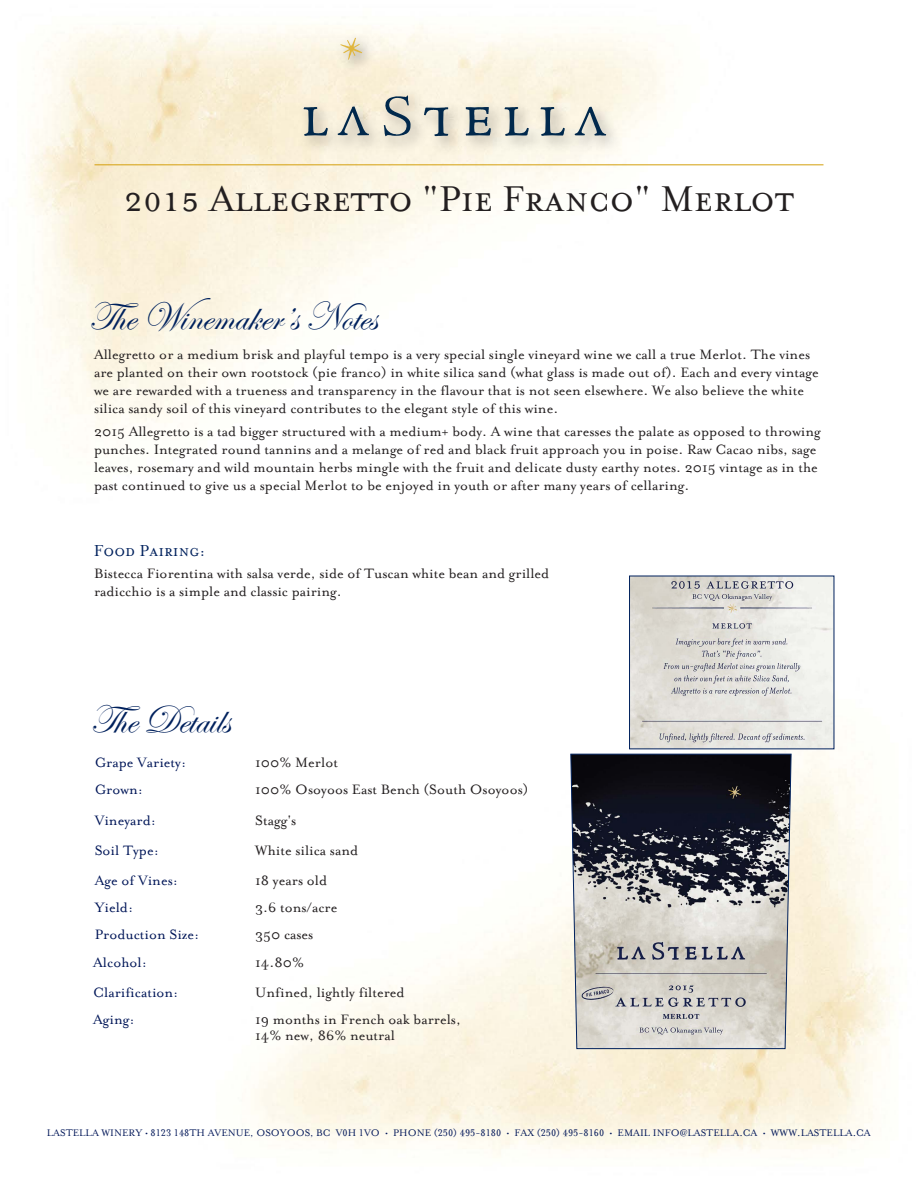
<style>
.page{position:relative;width:918px;height:1188px;background:#fff}
.page>*{position:absolute;margin:0;border:0;box-sizing:border-box;transform-origin:0 0}
.t1{font:40.5px "Mrs Eaves Small Caps";color:#231f20}
.t2{font:40.5px "Edwardian Script ITC";color:#00215d}
.t3{font:18px "Mrs Eaves Small Caps";color:#00215d}
.t4{font:15.75px/18px "Mrs Eaves Roman";color:#231f20}
.t5{font:15.75px/30px "Mrs Eaves Roman";color:#011658}
.t6{font:11.1px "Mrs Eaves Petite Caps";color:#011658}
.s1{font-family:"Mrs Eaves Roman"}
</style>
<div class="page">
<hr style="left:94px;top:164px;width:730px;height:1px;background:#d49f0c">
<svg style="left:505px;top:107px;width:24px;height:29px"></svg>
<svg style="left:466px;top:107px;width:25px;height:29px"></svg>
<svg style="left:575px;top:107px;width:31px;height:29px"></svg>
<svg style="left:541px;top:107px;width:24px;height:29px"></svg>
<svg style="left:304px;top:107px;width:24px;height:29px"></svg>
<svg style="left:338px;top:106px;width:31px;height:29px"></svg>
<svg style="left:424px;top:107px;width:24px;height:29px"></svg>
<svg style="left:384px;top:95px;width:27px;height:41px"></svg>
<svg style="left:340px;top:38px;width:22px;height:22px"></svg>
<img style="left:631px;top:578px;width:201px;height:169px">
<svg style="left:570px;top:753px;width:222px;height:296px;background:#858486"></svg>
<h1 class="t1" style="left:124px;top:178px;width:671px">2015 Allegretto "Pie Franco" Merlot</h1>
<h1 class="t2" style="left:89px;top:295px;width:290px">The Winemaker’s Notes</h1>
<p class="t4" style="left:94px;top:346px;width:726px">Allegretto or a medium brisk and playful tempo is a very special single vineyard wine we call a true Merlot. The vines are planted on their own rootstock (pie franco) in white silica sand (what glass is made out of). Each and every vintage we are rewarded with a trueness and transparency in the flavour that is not seen elsewhere. We also believe the white silica sandy soil of this vineyard contributes to the elegant style of this wine.</p>
<p class="t4" style="left:94px;top:422px;width:728px">2015 Allegretto is a tad bigger structured with a medium+ body. A wine that caresses the palate as opposed to throwing punches. Integrated round tannins and a melange of red and black fruit approach you in poise. Raw Cacao nibs, sage leaves, rosemary and wild mountain herbs mingle with the fruit and delicate dusty earthy notes. 2015 vintage as in the past continued to give us a special Merlot to be enjoyed in youth or after many years of cellaring.</p>
<p class="t3" style="left:94px;top:541px;width:113px">Food Pairing:</p>
<p class="t4" style="left:94px;top:565px;width:457px">Bistecca Fiorentina with salsa verde, side of Tuscan white bean and grilled radicchio is a simple and classic pairing.</p>
<h1 class="t2" style="left:90px;top:697px;width:141px">The Details</h1>
<p class="t5" style="left:95px;top:749px;width:93px;line-height:26.8px">Grape Variety:<br>Grown:</p>
<p class="t5" style="left:95px;top:805px;width:85px">Vineyard:<br>Soil Type:<br>Age of Vines:</p>
<p class="t5" style="left:93px;top:894px;width:108px;line-height:27.2px">Yield:<br>Production Size:<br>Alcohol:</p>
<p class="t4" style="left:255px;top:749px;width:275px;line-height:26.8px">100% Merlot<br>100% Osoyoos East Bench (South Osoyoos)</p>
<p class="t4" style="left:255px;top:805px;width:104px;line-height:30px">Stagg's<br>White silica sand<br>18 years old</p>
<p class="t4" style="left:255px;top:894px;width:84px;line-height:27.2px">3.6 tons/acre<br>350 cases<br>14.80%</p>
<p class="t5" style="left:93px;top:977px;width:87px">Clarification:</p>
<p class="t4" style="left:255px;top:983px;width:151px">Unfined, lightly filtered</p>
<p class="t5" style="left:93px;top:1004px;width:43px">Aging:</p>
<p class="t4" style="left:255px;top:1011px;width:207px;line-height:16.5px">19 months in French oak barrels,<br>14% new, 86% neutral</p>
<p class="t6" style="left:47px;top:1127px;width:825px">LASTELLA WINERY <span class="s1">•</span> 8123 148TH AVENUE, OSOYOOS, BC V0H 1VO <span class="s1">•</span> PHONE (250) 495-8180 <span class="s1">•</span> FAX (250) 495-8160 <span class="s1">•</span> EMAIL INFO@LASTELLA.CA <span class="s1">•</span> WWW.LASTELLA.CA</p>
</div>
